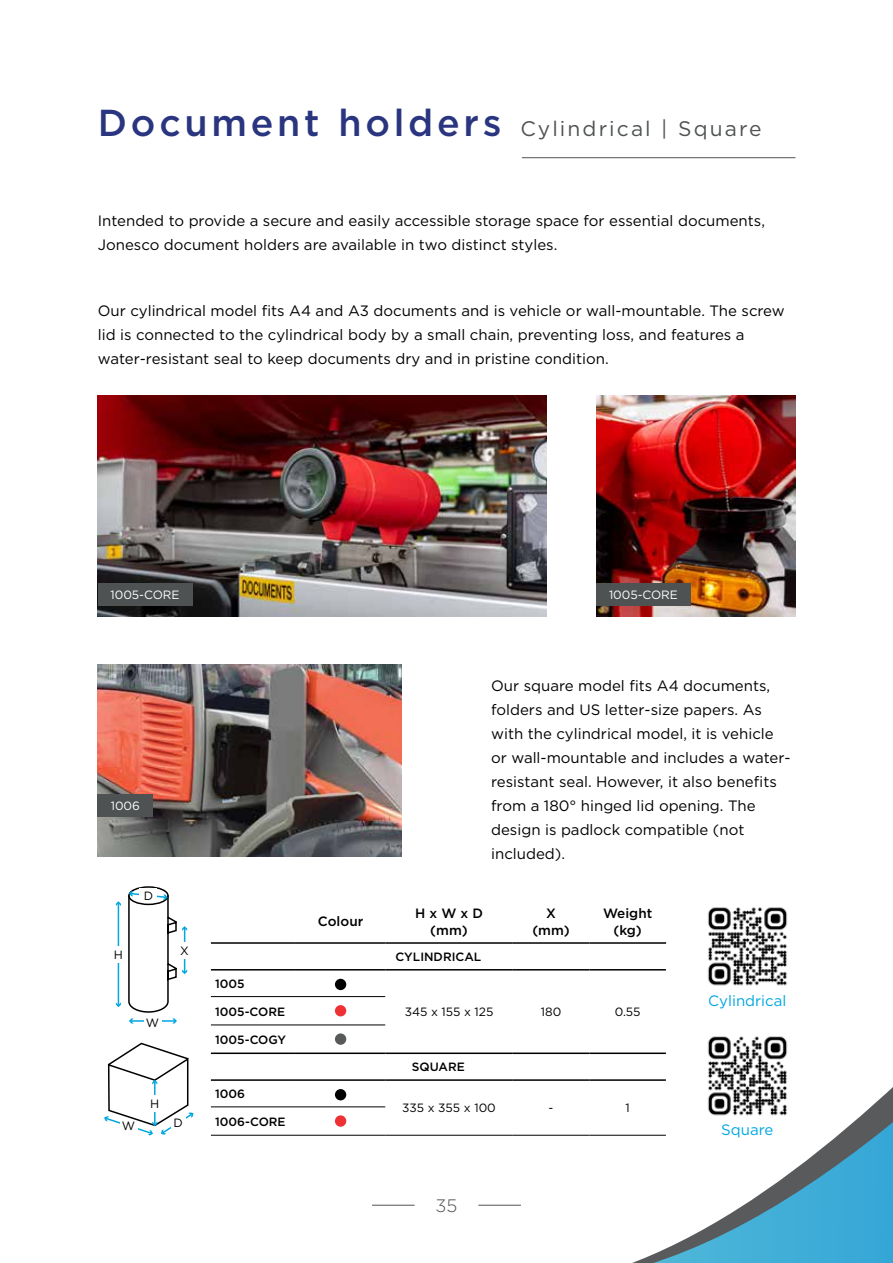
<style>
.page{position:relative;width:893px;height:1263px;background:#fff}
.page>*{position:absolute;margin:0;border:0;box-sizing:border-box;transform-origin:0 0}
.t1{font:21px "Gotham";letter-spacing:.1em;color:#4f5252}
.t2{font:300 18px "Gotham";color:#4f5252}
.t3{font:15px/24px "Gotham";color:#000}
.t4{font:15px "Gotham";color:#00a7e1}
.t5{font:500 13.5px/16.2px "Gotham";color:#000;text-align:center}
.t6{font:500 12px "Gotham";color:#000}
.t7{font:12px "Gotham";color:#000}
.t8{font:12px "Gotham";color:#fff}
.s1{font-weight:500;font-size:37.5px;color:#2a3580}
</style>
<div class="page">
<svg style="left:632px;top:1094px;width:261px;height:169px"></svg>
<hr style="left:522px;top:157px;width:273px;height:1px;background:#4f5252">
<svg style="left:211px;top:970px;width:455px;height:165px"></svg>
<hr style="left:211px;top:942px;width:85px;height:2px;background:#000">
<hr style="left:296px;top:942px;width:89px;height:2px;background:#000">
<hr style="left:385px;top:942px;width:128px;height:2px;background:#000">
<hr style="left:513px;top:942px;width:76px;height:2px;background:#000">
<hr style="left:589px;top:942px;width:77px;height:2px;background:#000">
<hr style="left:211px;top:969px;width:85px;height:1px;background:#000">
<hr style="left:296px;top:969px;width:89px;height:1px;background:#000">
<hr style="left:385px;top:969px;width:128px;height:1px;background:#000">
<hr style="left:513px;top:969px;width:76px;height:1px;background:#000">
<hr style="left:589px;top:969px;width:77px;height:1px;background:#000">
<hr style="left:211px;top:996px;width:85px;height:1px;background:#000">
<hr style="left:296px;top:996px;width:89px;height:1px;background:#000">
<hr style="left:211px;top:1025px;width:85px;height:1px;background:#000">
<hr style="left:296px;top:1025px;width:89px;height:1px;background:#000">
<hr style="left:211px;top:1052px;width:85px;height:2px;background:#000">
<hr style="left:296px;top:1052px;width:89px;height:2px;background:#000">
<hr style="left:385px;top:1052px;width:128px;height:2px;background:#000">
<hr style="left:513px;top:1052px;width:76px;height:2px;background:#000">
<hr style="left:589px;top:1052px;width:77px;height:2px;background:#000">
<hr style="left:211px;top:1079px;width:85px;height:2px;background:#000">
<hr style="left:296px;top:1079px;width:89px;height:2px;background:#000">
<hr style="left:385px;top:1079px;width:128px;height:2px;background:#000">
<hr style="left:513px;top:1079px;width:76px;height:2px;background:#000">
<hr style="left:589px;top:1079px;width:77px;height:2px;background:#000">
<hr style="left:211px;top:1106px;width:85px;height:1px;background:#000">
<hr style="left:211px;top:1135px;width:85px;height:1px;background:#000">
<hr style="left:296px;top:1106px;width:89px;height:1px;background:#000">
<hr style="left:296px;top:1135px;width:89px;height:1px;background:#000">
<hr style="left:385px;top:1135px;width:128px;height:1px;background:#000">
<hr style="left:513px;top:1135px;width:76px;height:1px;background:#000">
<hr style="left:589px;top:1135px;width:77px;height:1px;background:#000">
<div style="left:335px;top:979px;width:11px;height:11px;background:#000;border-radius:50%"></div>
<div style="left:335px;top:1005px;width:11px;height:11px;background:#ee3135;border-radius:50%"></div>
<div style="left:335px;top:1033px;width:11px;height:12px;background:#58595b;border-radius:50%"></div>
<div style="left:335px;top:1089px;width:11px;height:11px;background:#000;border-radius:50%"></div>
<div style="left:335px;top:1115px;width:11px;height:12px;background:#ee3135;border-radius:50%"></div>
<hr style="left:118px;top:903px;width:1px;height:102px;background:#00a7e1">
<svg style="left:116px;top:901px;width:5px;height:5px"></svg>
<svg style="left:116px;top:1002px;width:5px;height:5px"></svg>
<svg style="left:129px;top:887px;width:39px;height:17px"></svg>
<div style="left:128px;top:886px;width:41px;height:19px;border:2px solid #000;border-radius:50%"></div>
<svg style="left:128px;top:891px;width:59px;height:132px"></svg>
<div style="left:144px;top:1013px;width:17px;height:17px;background:#fff"></div>
<div style="left:110px;top:946px;width:17px;height:16px;background:#fff"></div>
<div style="left:176px;top:942px;width:17px;height:16px;background:#fff"></div>
<div style="left:140px;top:889px;width:17px;height:13px;background:#fff"></div>
<svg style="left:104px;top:1042px;width:90px;height:93px"></svg>
<hr style="left:154px;top:1081px;width:2px;height:43px;background:#00a7e1">
<div style="left:146px;top:1095px;width:18px;height:16px;background:#fff"></div>
<img style="left:98px;top:396px;width:448px;height:220px">
<img style="left:596px;top:396px;width:199px;height:220px">
<img style="left:98px;top:665px;width:304px;height:192px">
<div style="left:98px;top:583px;width:94px;height:22px;background:#4f5252"></div>
<div style="left:98px;top:794px;width:55px;height:23px;background:#4f5252"></div>
<div style="left:596px;top:583px;width:95px;height:22px;background:#4f5252"></div>
<img style="left:707px;top:907px;width:81px;height:79px">
<img style="left:699px;top:1036px;width:96px;height:87px">
<hr style="left:478px;top:1205px;width:43px;height:1px;background:#4f5252">
<hr style="left:372px;top:1205px;width:43px;height:1px;background:#4f5252">
<h1 class="t1" style="left:98px;top:115px;width:665px"><span class="s1">Document holders</span> Cylindrical | Square</h1>
<p class="t3" style="left:98px;top:209px;width:669px">Intended to provide a secure and easily accessible storage space for essential documents,<br>Jonesco document holders are available in two distinct styles.</p>
<p class="t3" style="left:98px;top:299px;width:688px">Our cylindrical model fits A4 and A3 documents and is vehicle or wall-mountable. The screw lid is connected to the cylindrical body by a small chain, preventing loss, and features a water-resistant seal to keep documents dry and in pristine condition.</p>
<p class="t8" style="left:111px;top:587px;width:71px">1005-CORE</p>
<p class="t8" style="left:609px;top:587px;width:70px">1005-CORE</p>
<p class="t8" style="left:111px;top:798px;width:31px">1006</p>
<p class="t7" style="left:144px;top:888px;width:11px">D</p>
<p class="t7" style="left:114px;top:947px;width:11px">H</p>
<p class="t7" style="left:180px;top:943px;width:10px">X</p>
<p class="t7" style="left:146px;top:1015px;width:15px">W</p>
<p class="t7" style="left:150px;top:1096px;width:11px">H</p>
<p class="t7" style="left:122px;top:1118px;width:15px">W</p>
<p class="t7" style="left:173px;top:1115px;width:11px">D</p>
<p class="t3" style="left:491px;top:674px;width:301px">Our square model fits A4 documents, folders and US letter-size papers. As with the cylindrical model, it is vehicle or wall-mountable and includes a water&shy;resistant seal. However, it also benefits from a 180° hinged lid opening. The design is padlock compatible (not included).</p>
<p class="t5" style="left:318px;top:913px;width:47px">Colour</p>
<p class="t5" style="left:415px;top:905px;width:69px">H x W x D (mm)</p>
<p class="t5" style="left:532px;top:905px;width:39px">X (mm)</p>
<p class="t5" style="left:603px;top:905px;width:51px">Weight (kg)</p>
<p class="t6" style="left:396px;top:949px;width:87px">CYLINDRICAL</p>
<p class="t6" style="left:215px;top:976px;width:31px">1005</p>
<p class="t6" style="left:215px;top:1003px;width:72px">1005-CORE</p>
<p class="t7" style="left:405px;top:1004px;width:90px">345 x 155 x 125</p>
<p class="t7" style="left:541px;top:1004px;width:22px">180</p>
<p class="t7" style="left:615px;top:1004px;width:27px">0.55</p>
<p class="t6" style="left:215px;top:1032px;width:72px">1005-COGY</p>
<p class="t6" style="left:412px;top:1059px;width:54px">SQUARE</p>
<p class="t6" style="left:215px;top:1086px;width:31px">1006</p>
<p class="t7" style="left:402px;top:1100px;width:95px">335 x 355 x 100</p>
<p class="t7" style="left:549px;top:1100px;width:6px">-</p>
<p class="t7" style="left:625px;top:1100px;width:6px">1</p>
<p class="t6" style="left:215px;top:1114px;width:72px">1006-CORE</p>
<p class="t2" style="left:436px;top:1195px;width:23px">35</p>
<p class="t4" style="left:708px;top:991px;width:80px">Cylindrical</p>
<p class="t4" style="left:721px;top:1120px;width:54px">Square</p>
</div>
